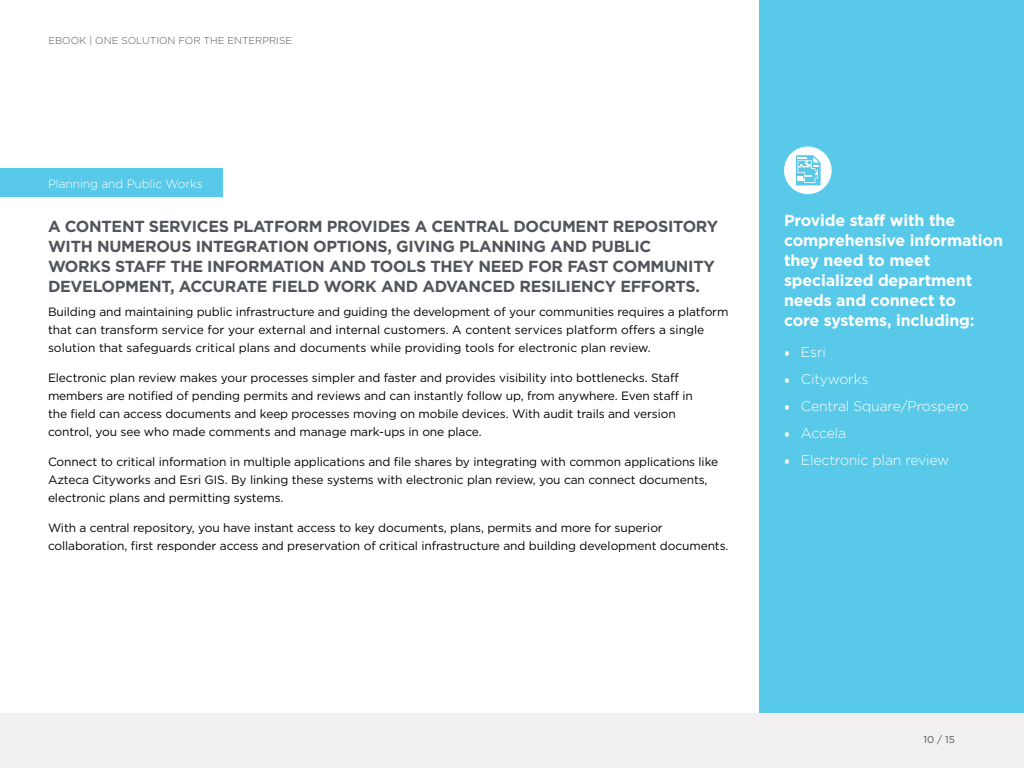
<style>
.page{position:relative;width:1024px;height:768px;background:#fff}
.page>*{position:absolute;margin:0;border:0;box-sizing:border-box;transform-origin:0 0}
.t1{font:700 16px/20px "Gotham HTF";letter-spacing:-.02em;color:#52555b}
.t2{font:700 16px/20px "Gotham HTF";letter-spacing:-.01em;color:#fff}
.t3{font:300 14px "Gotham HTF";letter-spacing:-.01em;color:#fff}
.t4{font:12px/18px "Gotham HTF";letter-spacing:-.01em;color:#000}
.t5{font:300 12px "Gotham HTF";letter-spacing:-.01em;color:#fff}
.t6{font:300 10px "Gotham HTF";color:#52555b}
.t7{font:10px "Gotham HTF";color:#52555b}
.s1{font-family:"Titillium";font-weight:400}
</style>
<div class="page">
<div style="left:0;top:713px;width:1024px;height:55px;background:#f1efef"></div>
<div style="left:0;top:168px;width:222px;height:30px;background:#58c9e8"></div>
<div style="left:760px;top:0;width:264px;height:713px;background:#58c9e8"></div>
<div style="left:784px;top:147px;width:48px;height:47px;background:#fff;border-radius:50%"></div>
<svg style="left:796px;top:155px;width:25px;height:30px"></svg>
<p class="t6" style="left:48px;top:35px;width:245px">EBOOK | ONE SOLUTION FOR THE ENTERPRISE</p>
<p class="t5" style="left:48px;top:177px;width:156px">Planning and Public Works</p>
<p class="t1" style="left:48px;top:216px;width:672px">A CONTENT SERVICES PLATFORM PROVIDES A CENTRAL DOCUMENT REPOSITORY WITH NUMEROUS INTEGRATION OPTIONS, GIVING PLANNING AND PUBLIC WORKS STAFF THE INFORMATION AND TOOLS THEY NEED FOR FAST COMMUNITY DEVELOPMENT, ACCURATE FIELD WORK AND ADVANCED RESILIENCY EFFORTS.</p>
<p class="t4" style="left:48px;top:302px;width:682px">Building and maintaining public infrastructure and guiding the development of your communities requires a platform that can transform service for your external and internal customers. A content services platform offers a single solution that safeguards critical plans and documents while providing tools for electronic plan review.</p>
<p class="t4" style="left:48px;top:368px;width:647px">Electronic plan review makes your processes simpler and faster and provides visibility into bottlenecks. Staff members are notified of pending permits and reviews and can instantly follow up, from anywhere. Even staff in the field can access documents and keep processes moving on mobile devices. With audit trails and version control, you see who made comments and manage mark-ups in one place.</p>
<p class="t4" style="left:48px;top:452px;width:672px">Connect to critical information in multiple applications and file shares by integrating with common applications like<br>Azteca Cityworks and Esri GIS. By linking these systems with electronic plan review, you can connect documents, electronic plans and permitting systems.</p>
<p class="t4" style="left:48px;top:518px;width:682px">With a central repository, you have instant access to key documents, plans, permits and more for superior collaboration, first responder access and preservation of critical infrastructure and building development documents.</p>
<h1 class="t2" style="left:784px;top:210px;width:220px">Provide staff with the comprehensive information they need to meet specialized department needs and connect to<br>core systems, including:</h1>
<p class="t3" style="left:784px;top:344px;width:43px"><span class="s1">•</span> Esri</p>
<p class="t3" style="left:784px;top:371px;width:86px"><span class="s1">•</span> Cityworks</p>
<p class="t3" style="left:784px;top:398px;width:186px"><span class="s1">•</span> Central Square/Prospero</p>
<p class="t3" style="left:784px;top:425px;width:64px"><span class="s1">•</span> Accela</p>
<p class="t3" style="left:784px;top:452px;width:167px"><span class="s1">•</span> Electronic plan review</p>
<p class="t7" style="left:923px;top:734px;width:33px">10 / 15</p>
</div>
